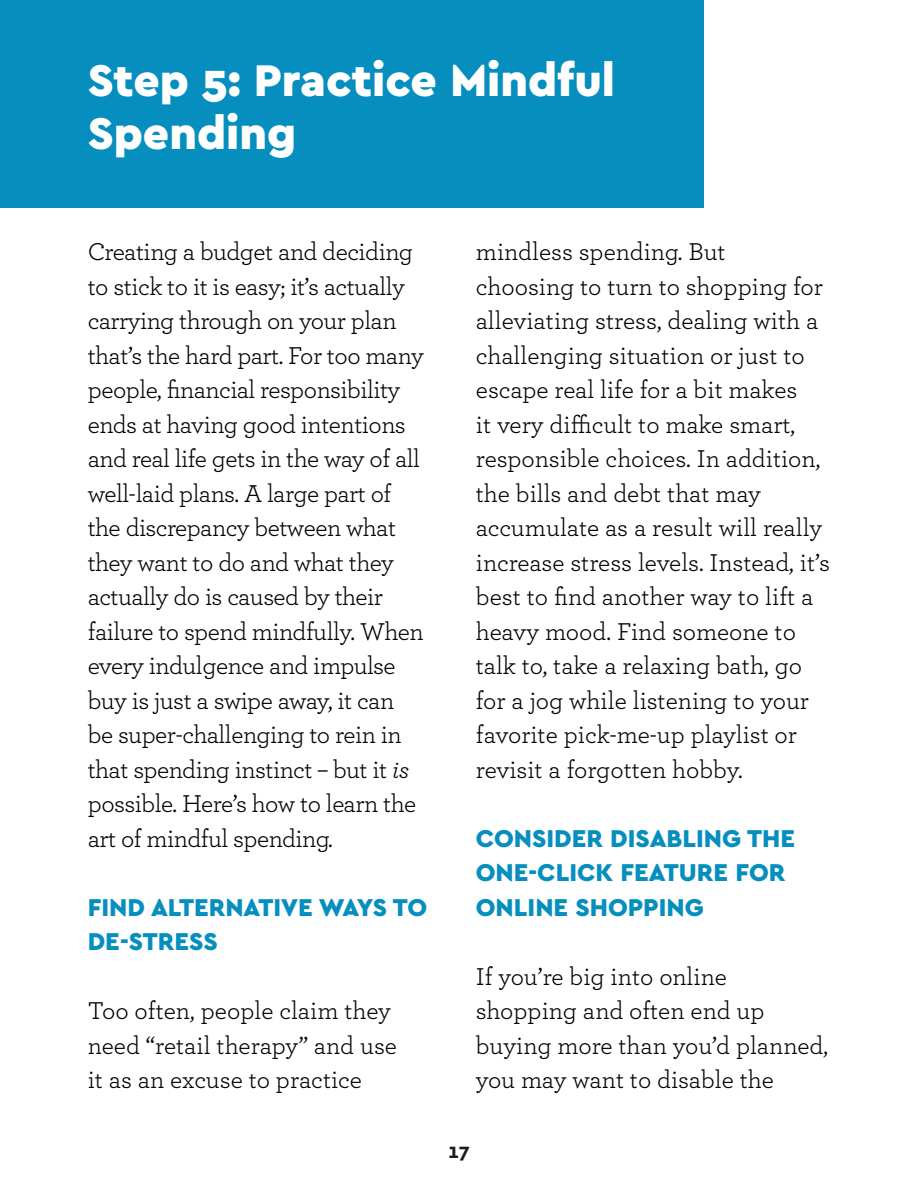
<style>
.page{position:relative;width:918px;height:1188px;background:#fff}
.page>*{position:absolute;margin:0;border:0;box-sizing:border-box;transform-origin:0 0}
.Heading_3{font:900 46.5px/52.5px "Cera Basic";color:#fff}
.text{font:25.5px/34.5px "Archer";letter-spacing:-.01em;color:#000}
.text-2{font:900 25.5px/34.5px "Cera Basic";color:#068fbe}
.t1{font:700 21px "Cera Basic";color:#1b1b1b}
.s1{font-style:italic}
</style>
<div class="page">
<div style="left:0;top:0;width:703px;height:207px;background:#068fbe"></div>
<p class="Heading_3" style="left:88px;top:54px;width:529px">Step 5: Practice Mindful<br>Spending</p>
<p class="text" style="left:88px;top:233px;width:338px">Creating a budget and deciding to stick to it is easy; it’s actually carrying through on your plan that’s the hard part. For too many people, financial responsibility ends at having good intentions and real life gets in the way of all well-laid plans. A large part of the discrepancy between what they want to do and what they actually do is caused by their failure to spend mindfully. When every indulgence and impulse buy is just a swipe away, it can be super-challenging to rein in that spending instinct – but it <span class="s1">is </span>possible. Here’s how to learn the art of mindful spending.</p>
<p class="text-2" style="left:88px;top:890px;width:341px">FIND ALTERNATIVE WAYS TO<br>DE-STRESS</p>
<p class="text" style="left:88px;top:992px;width:311px">Too often, people claim they need “retail therapy” and use it as an excuse to practice</p>
<p class="text" style="left:476px;top:233px;width:356px">mindless spending. But choosing to turn to shopping for alleviating stress, dealing with a challenging situation or just to escape real life for a bit makes<br>it very difficult to make smart, responsible choices. In addition, the bills and debt that may accumulate as a result will really increase stress levels. Instead, it’s best to find another way to lift a heavy mood. Find someone to talk to, take a relaxing bath, go for a jog while listening to your favorite pick-me-up playlist or revisit a forgotten hobby.</p>
<p class="text-2" style="left:476px;top:821px;width:321px">CONSIDER DISABLING THE<br>ONE-CLICK FEATURE FOR<br>ONLINE SHOPPING</p>
<p class="text" style="left:476px;top:958px;width:354px">If you’re big into online shopping and often end up buying more than you’d planned, you may want to disable the</p>
<p class="t1" style="left:448px;top:1139px;width:23px">17</p>
</div>
